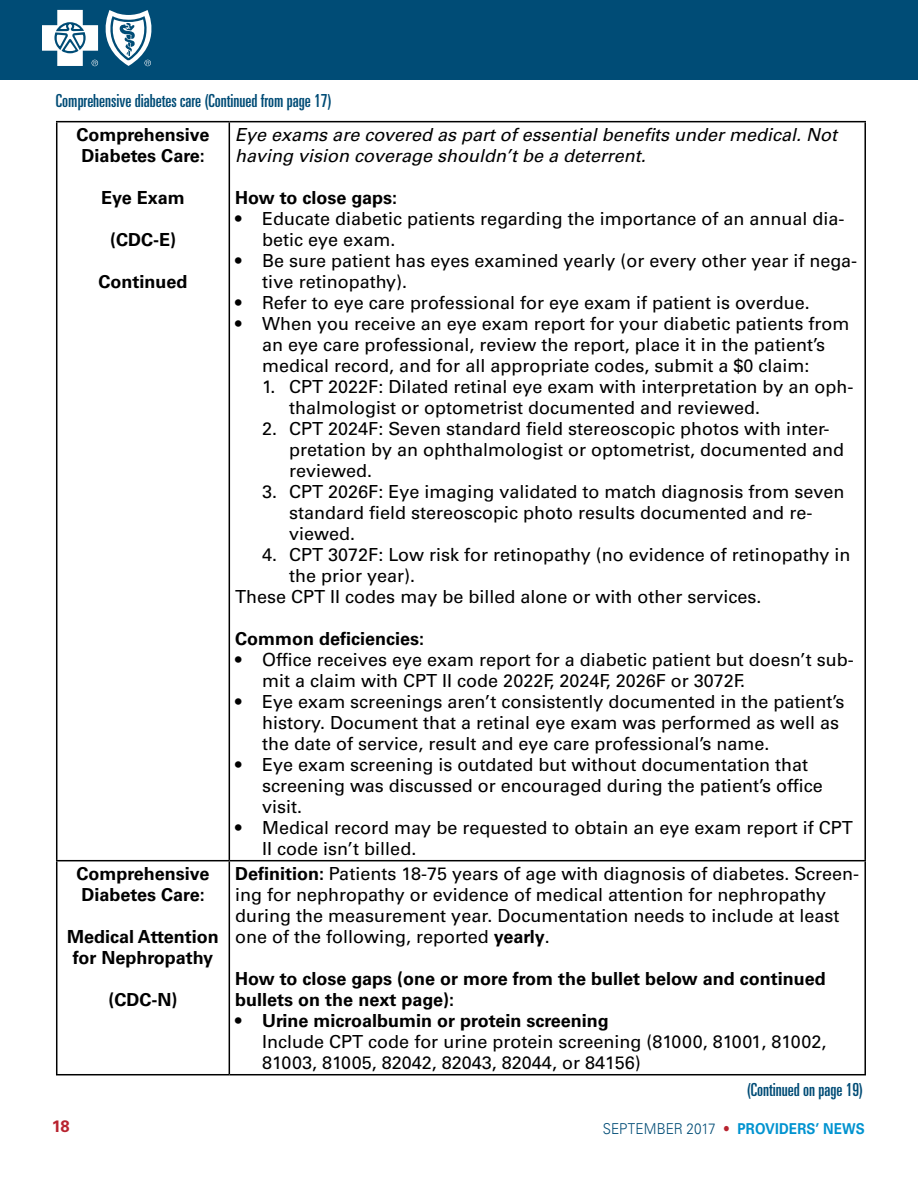
<style>
.page{position:relative;width:918px;height:1188px;background:#fff}
.page>*{position:absolute;margin:0;border:0;box-sizing:border-box;transform-origin:0 0}
.t1{font:18px/21px "Univers LT Std";color:#000}
.t2{font:700 18px/21px "Univers LT Std";color:#000}
.t3{font:italic 18px/21px "Univers LT Std";color:#000}
.t4{font:ultra-condensed 18px "Univers LT Std";color:#004c76}
.t5{font:700 16.5px "Univers LT Std";color:#b8232f}
.t6{font:700 15px "Univers LT Std";letter-spacing:.01em;color:#0093d0;scale:.9 1}
.s1{font-weight:700}
.s2{font-weight:300;color:#004c76}
.s3{font-weight:300;color:#b8232f}
</style>
<div class="page">
<div style="left:0;top:0;width:918px;height:80px;background:#004c76"></div>
<svg style="left:42px;top:10px;width:110px;height:56px"></svg>
<hr style="left:56px;top:121px;width:173px;height:1px;background:#000">
<hr style="left:56px;top:122px;width:1px;height:738px;background:#000">
<hr style="left:229px;top:121px;width:637px;height:1px;background:#000">
<hr style="left:229px;top:122px;width:1px;height:738px;background:#000">
<hr style="left:864px;top:122px;width:2px;height:738px;background:#000">
<hr style="left:56px;top:860px;width:173px;height:1px;background:#000">
<hr style="left:56px;top:861px;width:1px;height:213px;background:#000">
<hr style="left:229px;top:860px;width:637px;height:1px;background:#000">
<hr style="left:229px;top:861px;width:1px;height:213px;background:#000">
<hr style="left:864px;top:861px;width:2px;height:213px;background:#000">
<hr style="left:56px;top:1074px;width:173px;height:1px;background:#000">
<hr style="left:229px;top:1074px;width:637px;height:1px;background:#000">
<p class="t4" style="left:56px;top:90px;width:277px">Comprehensive diabetes care (Continued from page 17)</p>
<p class="t2" style="left:76px;top:124px;width:135px">Comprehensive<br>Diabetes Care:</p>
<p class="t2" style="left:101px;top:187px;width:85px">Eye Exam</p>
<p class="t2" style="left:110px;top:229px;width:67px">(CDC-E)</p>
<p class="t2" style="left:98px;top:271px;width:91px">Continued</p>
<p class="t2" style="left:76px;top:863px;width:135px">Comprehensive<br>Diabetes Care:</p>
<p class="t2" style="left:67px;top:926px;width:153px;text-align:center">Medical Attention for Nephropathy</p>
<p class="t2" style="left:109px;top:989px;width:70px">(CDC-N)</p>
<p class="t3" style="left:235px;top:124px;width:603px">Eye exams are covered as part of essential benefits under medical. Not having vision coverage shouldn’t be a deterrent.</p>
<p class="t2" style="left:235px;top:187px;width:163px">How to close gaps:</p>
<p class="t1" style="left:262px;top:208px;width:584px;text-indent:-27px">• Educate diabetic patients regarding the importance of an annual dia&shy;betic eye exam.</p>
<p class="t1" style="left:262px;top:250px;width:596px;text-indent:-27px">• Be sure patient has eyes examined yearly (or every other year if nega&shy;tive retinopathy).</p>
<p class="t1" style="left:235px;top:292px;width:576px">• Refer to eye care professional for eye exam if patient is overdue.</p>
<p class="t1" style="left:262px;top:313px;width:589px;text-indent:-27px">• When you receive an eye exam report for your diabetic patients from an eye care professional, review the report, place it in the patient’s medical record, and for all appropriate codes, submit a $0 claim:</p>
<p class="t1" style="left:289px;top:376px;width:566px;text-indent:-27px">1. CPT 2022F: Dilated retinal eye exam with interpretation by an oph&shy;thalmologist or optometrist documented and reviewed.</p>
<p class="t1" style="left:289px;top:418px;width:557px;text-indent:-27px">2. CPT 2024F: Seven standard field stereoscopic photos with inter&shy;pretation by an ophthalmologist or optometrist, documented and reviewed.</p>
<p class="t1" style="left:289px;top:481px;width:557px;text-indent:-27px">3. CPT 2026F: Eye imaging validated to match diagnosis from seven standard field stereoscopic photo results documented and re&shy;viewed.</p>
<p class="t1" style="left:262px;top:544px;width:590px">4. CPT 3072F: Low risk for retinopathy (no evidence of retinopathy in</p>
<p class="t1" style="left:289px;top:565px;width:128px">the prior year).</p>
<p class="t1" style="left:235px;top:586px;width:528px">These CPT II codes may be billed alone or with other services.</p>
<p class="t2" style="left:235px;top:628px;width:191px">Common deficiencies:</p>
<p class="t1" style="left:262px;top:649px;width:593px;text-indent:-27px">• Office receives eye exam report for a diabetic patient but doesn’t sub&shy;mit a claim with CPT II code 2022F, 2024F, 2026F or 3072F.</p>
<p class="t1" style="left:262px;top:691px;width:584px;text-indent:-27px">• Eye exam screenings aren’t consistently documented in the patient’s history. Document that a retinal eye exam was performed as well as the date of service, result and eye care professional’s name.</p>
<p class="t1" style="left:262px;top:754px;width:562px;text-indent:-27px">• Eye exam screening is outdated but without documentation that screening was discussed or encouraged during the patient’s office visit.</p>
<p class="t1" style="left:262px;top:817px;width:592px;text-indent:-27px">• Medical record may be requested to obtain an eye exam report if CPT<br>II code isn’t billed.</p>
<p class="t1" style="left:235px;top:863px;width:625px"><span class="s1">Definition:</span> Patients 18-75 years of age with diagnosis of diabetes. Screen&shy;ing for nephropathy or evidence of medical attention for nephropathy during the measurement year. Documentation needs to include at least one of the following, reported <span class="s1">yearly</span>.</p>
<p class="t2" style="left:235px;top:968px;width:592px">How to close gaps (one or more from the bullet below and continued bullets on the next page):</p>
<p class="t2" style="left:235px;top:1010px;width:375px">• Urine microalbumin or protein screening</p>
<p class="t1" style="left:262px;top:1031px;width:566px">Include CPT code for urine protein screening (81000, 81001, 81002,<br>81003, 81005, 82042, 82043, 82044, or 84156)</p>
<p class="t4" style="left:747px;top:1079px;width:118px">(Continued on page 19)</p>
<p class="t5" style="left:52px;top:1117px;width:20px">18</p>
<p class="t6" style="left:603px;top:1120px;width:293px"><span class="s2">SEPTEMBER 2017</span> <span class="s3">•</span> PROVIDERS’ NEWS</p>
</div>
